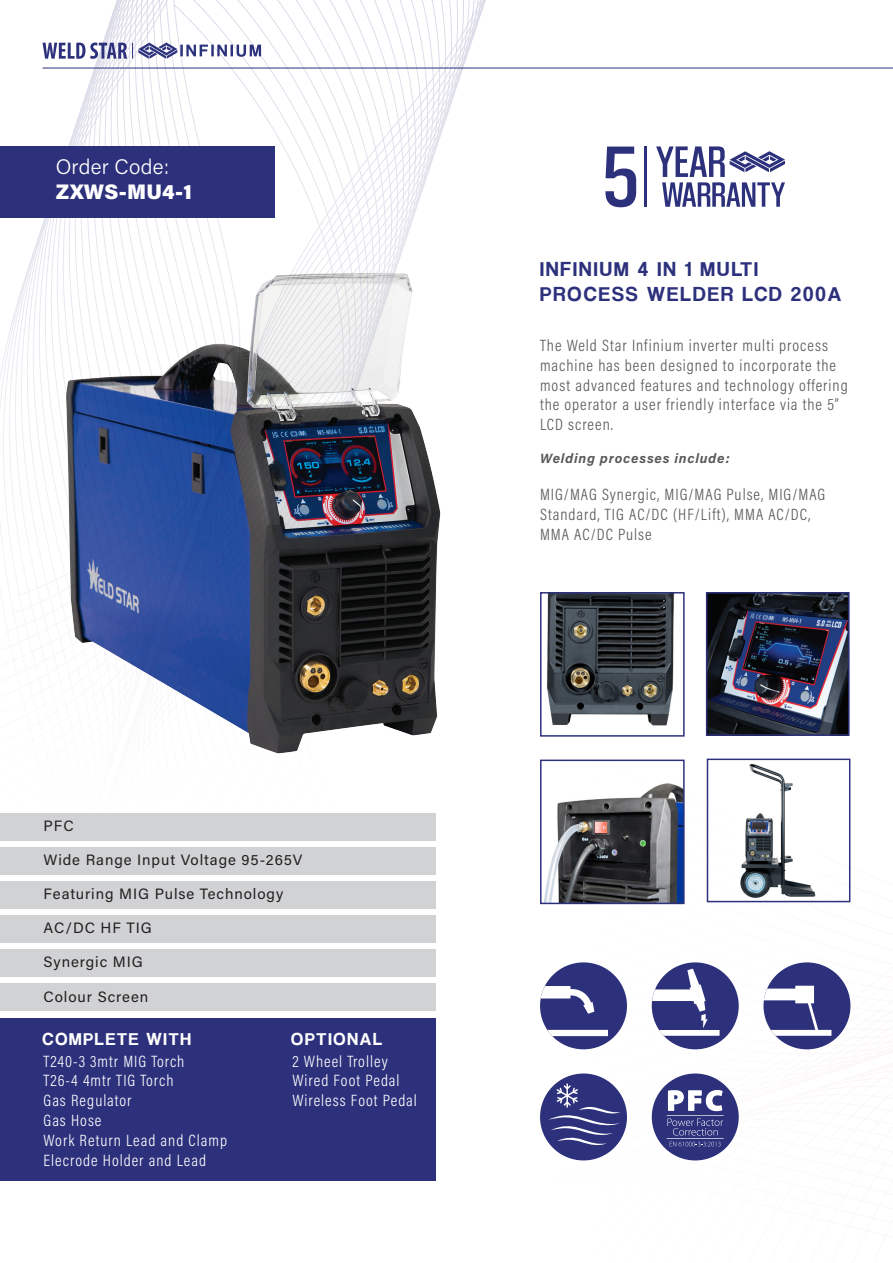
<style>
.page{position:relative;width:893px;height:1263px;background:#fff}
.page>*{position:absolute;margin:0;border:0;box-sizing:border-box;transform-origin:0 0}
.Headers{font:21px/25.2px "Coolvetica Rg";letter-spacing:.1em;color:#2d317c}
.Headers-2{font:300 21px/25.2px "Acumin Pro";letter-spacing:.01em;color:#fff}
.Headers-3{font:18px "Coolvetica Rg";letter-spacing:.1em;color:#fff}
.t1{font:300 16.5px/19.8px "Acumin Pro Cond";letter-spacing:.06em;color:#57585a}
.t2{font:300 16.5px/19.8px "Acumin Pro Cond";letter-spacing:.06em;color:#fff}
.t3{font:15px "Acumin Pro";letter-spacing:.06em;color:#231f20}
.t4{font:italic 700 13.5px "Acumin Pro";letter-spacing:.06em;color:#57585a}
.s1{font-weight:900}
</style>
<div class="page">
<svg style="left:416px;top:0;width:109px;height:943px"></svg>
<svg style="left:17px;top:0;width:399px;height:596px"></svg>
<svg style="left:43px;top:43px;width:218px;height:16px"></svg>
<hr style="left:43px;top:68px;width:850px;height:1px;background:#2d317c">
<div style="left:0;top:1018px;width:436px;height:162px;background:#2d317c"></div>
<div style="left:0;top:881px;width:436px;height:28px;background:#d1d2d4"></div>
<div style="left:0;top:915px;width:436px;height:27px;background:#d1d2d4"></div>
<div style="left:0;top:949px;width:436px;height:27px;background:#d1d2d4"></div>
<div style="left:0;top:983px;width:436px;height:27px;background:#d1d2d4"></div>
<svg style="left:605px;top:147px;width:31px;height:60px"></svg>
<svg style="left:656px;top:146px;width:129px;height:61px"></svg>
<hr style="left:644px;top:146px;width:3px;height:61px;background:#2d317c">
<div style="left:540px;top:962px;width:87px;height:87px;background:#2d317c;border-radius:50%"></div>
<svg style="left:547px;top:1030px;width:61px;height:6px"></svg>
<svg style="left:541px;top:986px;width:53px;height:28px"></svg>
<div style="left:652px;top:962px;width:87px;height:87px;background:#2d317c;border-radius:50%"></div>
<svg style="left:652px;top:968px;width:68px;height:68px"></svg>
<svg style="left:764px;top:758px;width:87px;height:292px"></svg>
<div style="left:540px;top:1073px;width:87px;height:87px;background:#2d317c;border-radius:50%"></div>
<svg style="left:548px;top:1083px;width:72px;height:62px"></svg>
<div style="left:652px;top:1073px;width:87px;height:87px;background:#2d317c;border-radius:50%"></div>
<svg style="left:667px;top:1118px;width:56px;height:17px"></svg>
<hr style="left:667px;top:1115px;width:57px;height:1px;background:#fff">
<hr style="left:667px;top:1138px;width:57px;height:1px;background:#fff">
<svg style="left:670px;top:1142px;width:51px;height:4px"></svg>
<svg style="left:668px;top:1090px;width:55px;height:21px"></svg>
<img style="left:62px;top:261px;width:384px;height:499px">
<div style="left:0;top:146px;width:274px;height:71px;background:#2d317c"></div>
<img style="left:544px;top:783px;width:138px;height:118px">
<div style="left:540px;top:759px;width:145px;height:145px;border:2px solid #2d317c"></div>
<img style="left:740px;top:761px;width:79px;height:138px">
<div style="left:707px;top:758px;width:143px;height:144px;border:2px solid #2d317c"></div>
<img style="left:547px;top:595px;width:127px;height:131px">
<div style="left:540px;top:592px;width:145px;height:145px;border:2px solid #2d317c"></div>
<img style="left:709px;top:595px;width:138px;height:138px">
<div style="left:706px;top:592px;width:144px;height:144px;border:2px solid #2d317c"></div>
<div style="left:0;top:847px;width:436px;height:28px;background:#d1d2d4"></div>
<div style="left:0;top:814px;width:436px;height:27px;background:#d1d2d4"></div>
<p class="Headers-2" style="left:56px;top:153px;width:138px">Order Code:<br><span class="s1">ZXWS-MU4-1</span></p>
<p class="t3" style="left:44px;top:815px;width:32px">PFC</p>
<p class="t3" style="left:44px;top:849px;width:260px">Wide Range Input Voltage 95-265V</p>
<p class="t3" style="left:44px;top:883px;width:241px">Featuring MIG Pulse Technology</p>
<p class="t3" style="left:44px;top:918px;width:110px">AC/DC HF TIG</p>
<p class="t3" style="left:44px;top:951px;width:101px">Synergic MIG</p>
<p class="t3" style="left:44px;top:986px;width:106px">Colour Screen</p>
<p class="Headers-3" style="left:43px;top:1028px;width:150px">COMPLETE WITH</p>
<p class="Headers-3" style="left:291px;top:1028px;width:92px">OPTIONAL</p>
<p class="t2" style="left:44px;top:1051px;width:185px">T240-3 3mtr MIG Torch<br>T26-4 4mtr TIG Torch<br>Gas Regulator<br>Gas Hose<br>Work Return Lead and Clamp<br>Elecrode Holder and Lead</p>
<p class="t2" style="left:292px;top:1051px;width:126px">2 Wheel Trolley<br>Wired Foot Pedal<br>Wireless Foot Pedal</p>
<p class="Headers" style="left:540px;top:256px;width:303px">INFINIUM 4 IN 1 MULTI<br>PROCESS WELDER LCD 200A</p>
<p class="t1" style="left:540px;top:335px;width:309px">The Weld Star Infinium inverter multi process machine has been designed to incorporate the most advanced features and technology offering the operator a user friendly interface via the 5” LCD screen.</p>
<p class="t4" style="left:540px;top:449px;width:191px">Welding processes include:</p>
<p class="t1" style="left:540px;top:484px;width:287px">MIG/MAG Synergic, MIG/MAG Pulse, MIG/MAG<br>Standard, TIG AC/DC (HF/Lift), MMA AC/DC,<br>MMA AC/DC Pulse</p>
</div>
